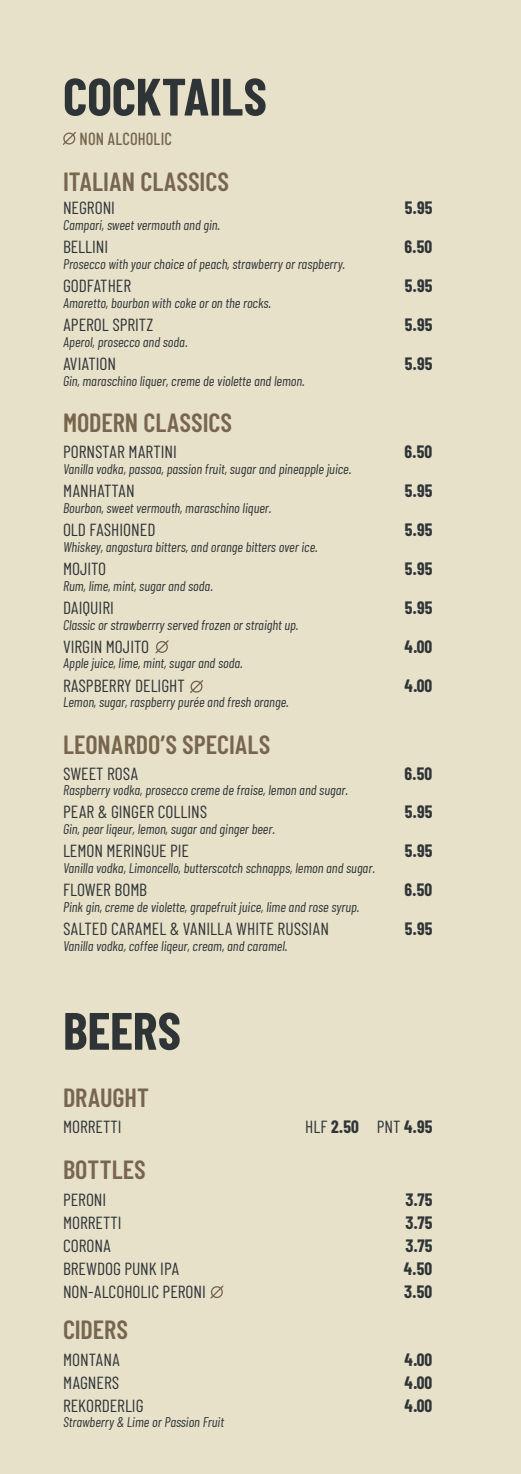
<style>
.page{position:relative;width:521px;height:1474px;background:#fff}
.page>*{position:absolute;margin:0;border:0;box-sizing:border-box;transform-origin:0 0}
.t1{font:700 52.5px "Barlow Condensed";letter-spacing:-.005em;color:#2f3437}
.t2{font:600 26.25px "Barlow Condensed";color:#77664d}
.t3{font:17.5px "Barlow Condensed";color:#2f3437}
.t4{font:700 17.5px "Barlow Condensed";color:#2f3437}
.t5{font:500 17.5px "Barlow Condensed";letter-spacing:.005em;color:#77664d;scale:.95 1}
.t6{font:italic 14px "Barlow Condensed";color:#2f3437}
.s1{font-weight:400}
</style>
<div class="page">
<div style="left:0;top:0;width:521px;height:1473px;background:#e7e1c9"></div>
<svg style="left:63px;top:132px;width:13px;height:13px"></svg>
<svg style="left:155px;top:640px;width:14px;height:14px"></svg>
<svg style="left:190px;top:680px;width:14px;height:13px"></svg>
<svg style="left:210px;top:1285px;width:14px;height:14px"></svg>
<p class="t1" style="left:63px;top:64px;width:205px">COCKTAILS</p>
<p class="t5" style="left:80px;top:127px;width:99px">NON ALCOHOLIC</p>
<p class="t2" style="left:63px;top:165px;width:168px">ITALIAN CLASSICS</p>
<p class="t3" style="left:63px;top:197px;width:54px">NEGRONI</p>
<p class="t4" style="left:405px;top:197px;width:29px">5.95</p>
<p class="t6" style="left:63px;top:216px;width:159px">Campari, sweet vermouth and gin.</p>
<p class="t3" style="left:63px;top:236px;width:47px">BELLINI</p>
<p class="t4" style="left:404px;top:236px;width:29px">6.50</p>
<p class="t6" style="left:63px;top:255px;width:284px">Prosecco with your choice of peach, strawberry or raspberry.</p>
<p class="t3" style="left:63px;top:275px;width:70px">GODFATHER</p>
<p class="t4" style="left:405px;top:275px;width:29px">5.95</p>
<p class="t6" style="left:63px;top:294px;width:210px">Amaretto, bourbon with coke or on the rocks.</p>
<p class="t3" style="left:63px;top:314px;width:92px">APEROL SPRITZ</p>
<p class="t4" style="left:405px;top:314px;width:29px">5.95</p>
<p class="t6" style="left:63px;top:333px;width:126px">Aperol, prosecco and soda.</p>
<p class="t3" style="left:63px;top:353px;width:55px">AVIATION</p>
<p class="t4" style="left:405px;top:353px;width:29px">5.95</p>
<p class="t6" style="left:63px;top:372px;width:243px">Gin, maraschino liquer, creme de violette and lemon.</p>
<p class="t2" style="left:63px;top:406px;width:171px">MODERN CLASSICS</p>
<p class="t3" style="left:63px;top:440px;width:115px">PORNSTAR MARTINI</p>
<p class="t4" style="left:404px;top:441px;width:29px">6.50</p>
<p class="t6" style="left:63px;top:460px;width:290px">Vanilla vodka, passoa, passion fruit, sugar and pineapple juice.</p>
<p class="t3" style="left:63px;top:479px;width:73px">MANHATTAN</p>
<p class="t4" style="left:405px;top:479px;width:29px">5.95</p>
<p class="t6" style="left:63px;top:499px;width:210px">Bourbon, sweet vermouth, maraschino liquer.</p>
<p class="t3" style="left:63px;top:518px;width:94px">OLD FASHIONED</p>
<p class="t4" style="left:405px;top:518px;width:29px">5.95</p>
<p class="t6" style="left:63px;top:538px;width:256px">Whiskey, angostura bitters, and orange bitters over ice.</p>
<p class="t3" style="left:63px;top:557px;width:45px">MOJITO</p>
<p class="t4" style="left:405px;top:557px;width:29px">5.95</p>
<p class="t6" style="left:63px;top:577px;width:152px">Rum, lime, mint, sugar and soda.</p>
<p class="t3" style="left:63px;top:596px;width:52px">DAIQUIRI</p>
<p class="t4" style="left:405px;top:596px;width:29px">5.95</p>
<p class="t6" style="left:63px;top:615px;width:237px">Classic or strawberrry served frozen or straight up.</p>
<p class="t3" style="left:63px;top:635px;width:87px">VIRGIN MOJITO</p>
<p class="t4" style="left:405px;top:635px;width:29px">4.00</p>
<p class="t6" style="left:63px;top:654px;width:182px">Apple juice, lime, mint, sugar and soda.</p>
<p class="t3" style="left:63px;top:674px;width:123px">RASPBERRY DELIGHT</p>
<p class="t4" style="left:405px;top:674px;width:29px">4.00</p>
<p class="t6" style="left:63px;top:693px;width:227px">Lemon, sugar, raspberry purée and fresh orange.</p>
<p class="t2" style="left:63px;top:728px;width:209px">LEONARDO’S SPECIALS</p>
<p class="t3" style="left:63px;top:762px;width:77px">SWEET ROSA</p>
<p class="t4" style="left:404px;top:762px;width:29px">6.50</p>
<p class="t6" style="left:63px;top:781px;width:287px">Raspberry vodka, prosecco creme de fraise, lemon and sugar.</p>
<p class="t3" style="left:63px;top:801px;width:146px">PEAR &amp; GINGER COLLINS</p>
<p class="t4" style="left:405px;top:801px;width:29px">5.95</p>
<p class="t6" style="left:63px;top:820px;width:214px">Gin, pear liqeur, lemon, sugar and ginger beer.</p>
<p class="t3" style="left:63px;top:840px;width:128px">LEMON MERINGUE PIE</p>
<p class="t4" style="left:405px;top:840px;width:29px">5.95</p>
<p class="t6" style="left:63px;top:859px;width:314px">Vanilla vodka, Limoncello, butterscotch schnapps, lemon and sugar.</p>
<p class="t3" style="left:63px;top:879px;width:86px">FLOWER BOMB</p>
<p class="t4" style="left:404px;top:879px;width:29px">6.50</p>
<p class="t6" style="left:63px;top:898px;width:298px">Pink gin, creme de violette, grapefruit juice, lime and rose syrup.</p>
<p class="t3" style="left:63px;top:918px;width:267px">SALTED CARAMEL &amp; VANILLA WHITE RUSSIAN</p>
<p class="t4" style="left:405px;top:918px;width:29px">5.95</p>
<p class="t6" style="left:63px;top:937px;width:226px">Vanilla vodka, coffee liqeur, cream, and caramel.</p>
<p class="t1" style="left:63px;top:998px;width:119px">BEERS</p>
<p class="t2" style="left:63px;top:1081px;width:87px">DRAUGHT</p>
<p class="t3" style="left:63px;top:1115px;width:60px">MORRETTI</p>
<p class="t4" style="left:305px;top:1115px;width:128px"><span class="s1">HLF</span> 2.50 <span class="s1">PNT</span> 4.95</p>
<p class="t2" style="left:63px;top:1153px;width:84px">BOTTLES</p>
<p class="t3" style="left:63px;top:1188px;width:45px">PERONI</p>
<p class="t4" style="left:405px;top:1188px;width:28px">3.75</p>
<p class="t3" style="left:63px;top:1211px;width:60px">MORRETTI</p>
<p class="t4" style="left:405px;top:1211px;width:28px">3.75</p>
<p class="t3" style="left:63px;top:1234px;width:50px">CORONA</p>
<p class="t4" style="left:405px;top:1234px;width:28px">3.75</p>
<p class="t3" style="left:63px;top:1257px;width:118px">BREWDOG PUNK IPA</p>
<p class="t4" style="left:404px;top:1257px;width:30px">4.50</p>
<p class="t3" style="left:63px;top:1280px;width:144px">NON-ALCOHOLIC PERONI</p>
<p class="t4" style="left:404px;top:1280px;width:30px">3.50</p>
<p class="t2" style="left:63px;top:1313px;width:67px">CIDERS</p>
<p class="t3" style="left:63px;top:1348px;width:59px">MONTANA</p>
<p class="t4" style="left:405px;top:1348px;width:29px">4.00</p>
<p class="t3" style="left:63px;top:1371px;width:58px">MAGNERS</p>
<p class="t4" style="left:405px;top:1371px;width:29px">4.00</p>
<p class="t3" style="left:63px;top:1394px;width:82px">REKORDERLIG</p>
<p class="t4" style="left:405px;top:1394px;width:29px">4.00</p>
<p class="t6" style="left:63px;top:1413px;width:162px">Strawberry &amp; Lime or Passion Fruit</p>
</div>
